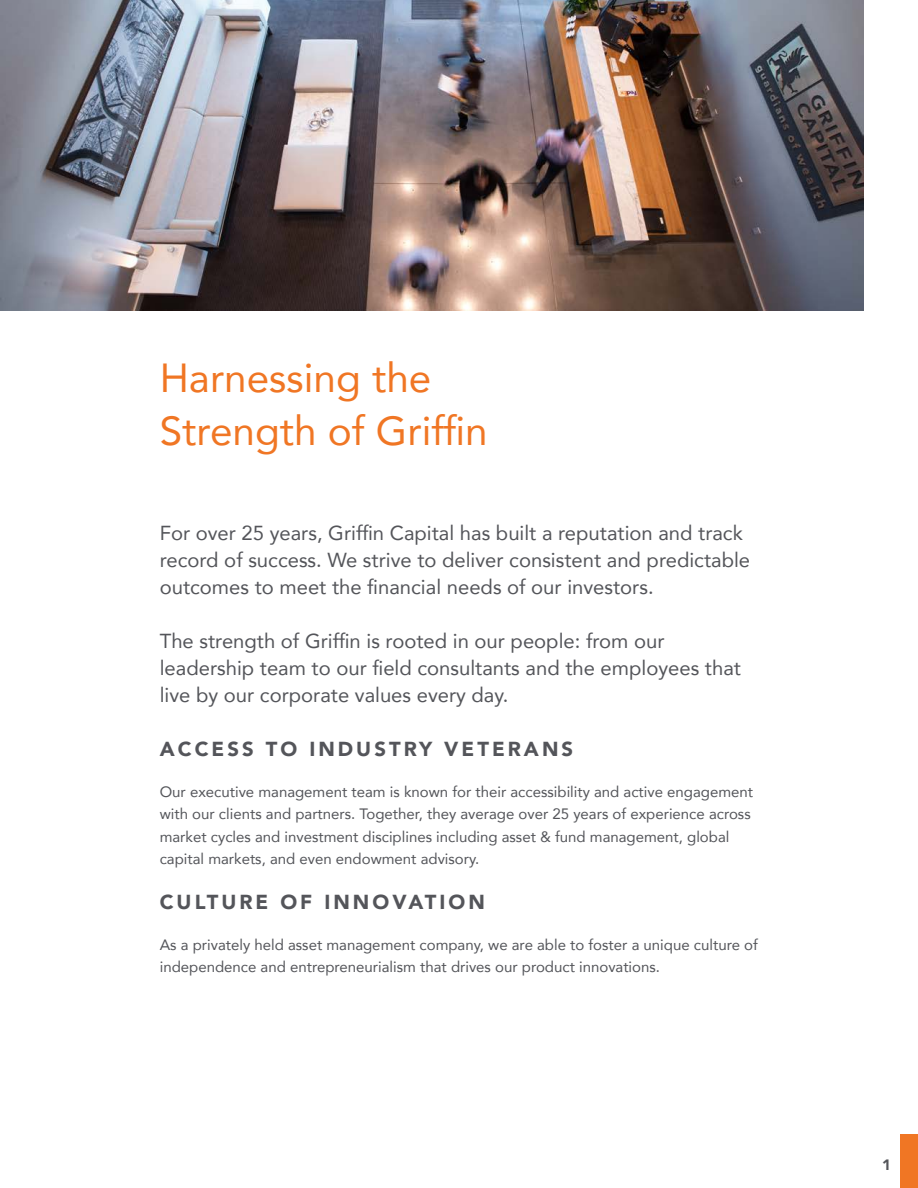
<style>
.page{position:relative;width:918px;height:1188px;background:#fff}
.page>*{position:absolute;margin:0;border:0;box-sizing:border-box;transform-origin:0 0}
.t1{font:40.5px/54px "Avenir";color:#f07624}
.intro_copy{font:20.25px/27px "Avenir";color:#54555a}
.t2{font:900 20.25px "Avenir";letter-spacing:.15em;color:#54555a}
.t3{font:15px/22.5px "Avenir";color:#54555a}
.t4{font:900 15px "Avenir";color:#54555a}
</style>
<div class="page">
<div style="left:900px;top:1134px;width:18px;height:54px;background:#f07624"></div>
<img style="left:0;top:0;width:864px;height:310px">
<p class="t1" style="left:160px;top:349px;width:330px">Harnessing the<br>Strength of Griffin</p>
<p class="intro_copy" style="left:160px;top:519px;width:592px">For over 25 years, Griffin Capital has built a reputation and track record of success. We strive to deliver consistent and predictable outcomes to meet the financial needs of our investors.</p>
<p class="intro_copy" style="left:160px;top:627px;width:583px">The strength of Griffin is rooted in our people: from our leadership team to our field consultants and the employees that live by our corporate values every day.</p>
<p class="t2" style="left:160px;top:732px;width:415px">ACCESS TO INDUSTRY VETERANS</p>
<p class="t3" style="left:160px;top:780px;width:595px">Our executive management team is known for their accessibility and active engagement with our clients and partners. Together, they average over 25 years of experience across market cycles and investment disciplines including asset &amp; fund management, global capital markets, and even endowment advisory.</p>
<p class="t2" style="left:160px;top:885px;width:327px">CULTURE OF INNOVATION</p>
<p class="t3" style="left:160px;top:933px;width:600px">As a privately held asset management company, we are able to foster a unique culture of independence and entrepreneurialism that drives our product innovations.</p>
<p class="t4" style="left:882px;top:1152px;width:10px">1</p>
</div>
